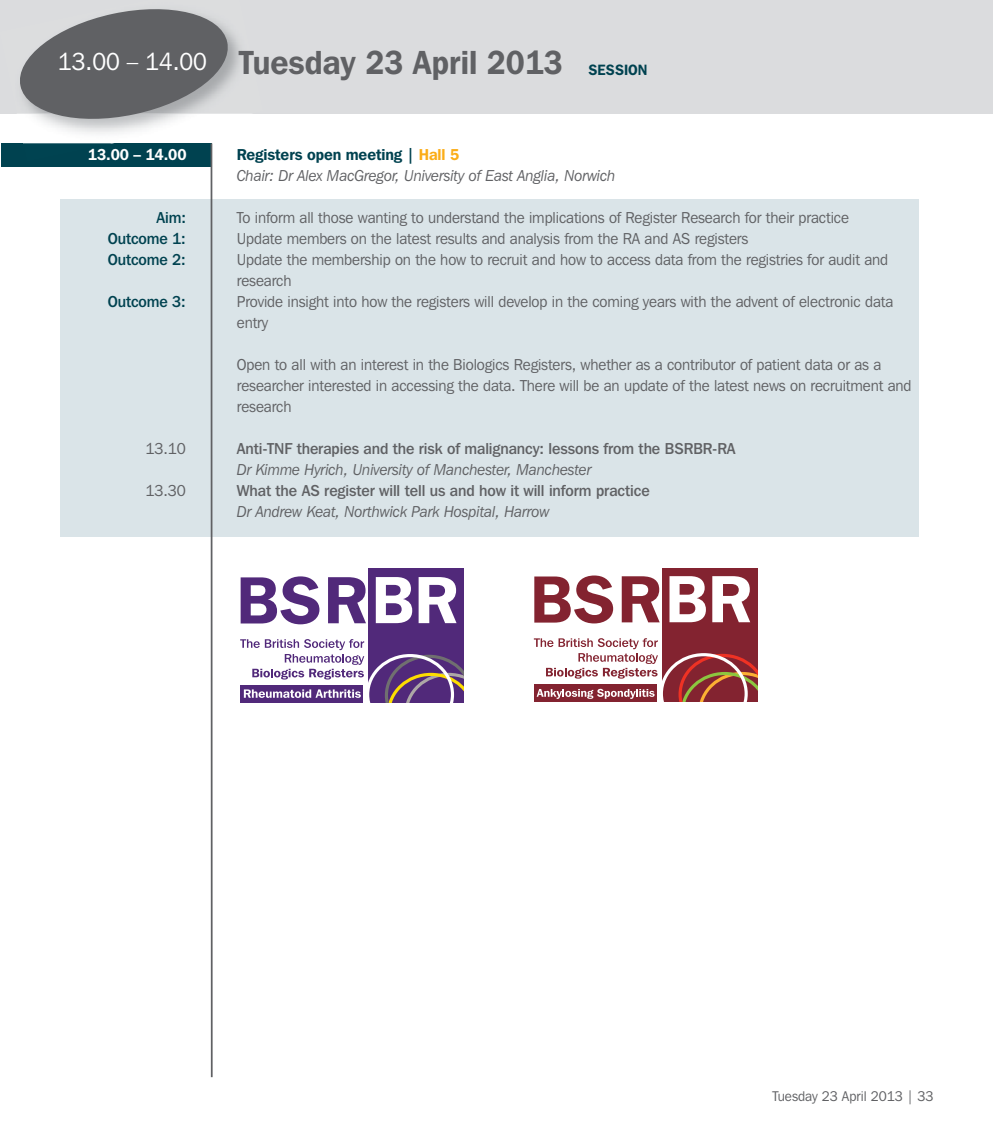
<style>
.page{position:relative;width:993px;height:1141px;background:#fff}
.page>*{position:absolute;margin:0;border:0;box-sizing:border-box;transform-origin:0 0}
.t1{font:600 33.25px "Franklin Gothic IT Cby BT";color:#606164;scale:.94 1}
.t2{font:15.75px/21px "Franklin Gothic IT Cby BT";letter-spacing:-.005em;color:#606164;scale:.96 1}
.t3{font:italic 15.75px/21px "Franklin Gothic IT Cby BT";letter-spacing:-.005em;color:#606164;scale:.96 1}
.t4{font:500 15.75px "Franklin Gothic IT Cby BT";letter-spacing:-.005em;color:#606164;scale:.96 1}
.t5{font:500 15.75px "Franklin Gothic IT Cby BT";letter-spacing:-.005em;color:#004250;scale:.96 1}
.t6{font:600 15.75px "Franklin Gothic IT Cby BT";letter-spacing:-.005em;color:#fff;scale:.96 1}
.t7{font:600 14.88px "Franklin Gothic IT Cby BT";color:#004250;scale:.94 1}
.t8{font:14px "Franklin Gothic IT Cby BT";color:#606164;scale:.96 1}
.s1{font-weight:400;font-size:24.5px;color:#fff}
.s2{font-weight:600;font-style:normal;color:#004250}
.s3{font-weight:600;font-style:normal;color:#fbad18}
</style>
<div class="page">
<div style="left:1px;top:144px;width:211px;height:23px;background:#004250"></div>
<div style="left:61px;top:199px;width:857px;height:337px;background:#dae4e8"></div>
<div style="left:0;top:0;width:992px;height:113px;background:#dbdcde"></div>
<img style="left:17px;top:113px;width:236px;height:31px">
<svg style="left:15px;top:8px;width:218px;height:118px"></svg>
<hr style="left:210px;top:143px;width:2px;height:934px;background:#606164">
<div style="left:661px;top:568px;width:96px;height:134px;background:#832330"></div>
<svg style="left:534px;top:575px;width:79px;height:48px"></svg>
<svg style="left:621px;top:576px;width:38px;height:46px"></svg>
<svg style="left:669px;top:576px;width:36px;height:46px"></svg>
<svg style="left:712px;top:576px;width:38px;height:46px"></svg>
<svg style="left:533px;top:638px;width:224px;height:64px"></svg>
<div style="left:368px;top:568px;width:96px;height:135px;background:#51297a"></div>
<svg style="left:240px;top:576px;width:79px;height:48px"></svg>
<svg style="left:328px;top:577px;width:38px;height:46px"></svg>
<svg style="left:375px;top:577px;width:37px;height:46px"></svg>
<svg style="left:418px;top:577px;width:38px;height:46px"></svg>
<svg style="left:240px;top:639px;width:224px;height:64px"></svg>
<h1 class="t1" style="left:58px;top:51px;width:538px"><span class="s1">13.00 – 14.00</span> Tuesday 23 April 2013</h1>
<p class="t7" style="left:588px;top:65px;width:64px">SESSION</p>
<p class="t6" style="left:88px;top:149px;width:104px">13.00 – 14.00</p>
<p class="t3" style="left:237px;top:146px;width:396px"><span class="s2">Registers open meeting |</span> <span class="s3">Hall 5<br></span>Chair: Dr Alex MacGregor, University of East Anglia, Norwich</p>
<p class="t5" style="left:156px;top:212px;width:32px">Aim:</p>
<p class="t2" style="left:237px;top:208px;width:639px">To inform all those wanting to understand the implications of Register Research for their practice</p>
<p class="t5" style="left:108px;top:233px;width:83px">Outcome 1:</p>
<p class="t2" style="left:237px;top:229px;width:534px">Update members on the latest results and analysis from the RA and AS registers</p>
<p class="t5" style="left:108px;top:254px;width:83px">Outcome 2:</p>
<p class="t2" style="left:237px;top:250px;width:680px">Update the membership on the how to recruit and how to access data from the registries for audit and research</p>
<p class="t5" style="left:108px;top:296px;width:83px">Outcome 3:</p>
<p class="t2" style="left:237px;top:292px;width:685px">Provide insight into how the registers will develop in the coming years with the advent of electronic data entry</p>
<p class="t2" style="left:237px;top:355px;width:704px">Open to all with an interest in the Biologics Registers, whether as a contributor of patient data or as a researcher interested in accessing the data. There will be an update of the latest news on recruitment and research</p>
<p class="t2" style="left:145px;top:439px;width:43px">13.10</p>
<p class="t4" style="left:237px;top:443px;width:521px">Anti-TNF therapies and the risk of malignancy: lessons from the BSRBR-RA</p>
<p class="t3" style="left:237px;top:461px;width:371px">Dr Kimme Hyrich, University of Manchester, Manchester</p>
<p class="t2" style="left:145px;top:481px;width:43px">13.30</p>
<p class="t4" style="left:237px;top:485px;width:431px">What the AS register will tell us and how it will inform practice</p>
<p class="t3" style="left:237px;top:503px;width:327px">Dr Andrew Keat, Northwick Park Hospital, Harrow</p>
<p class="t8" style="left:772px;top:1091px;width:169px">Tuesday 23 April 2013 | 33</p>
</div>
